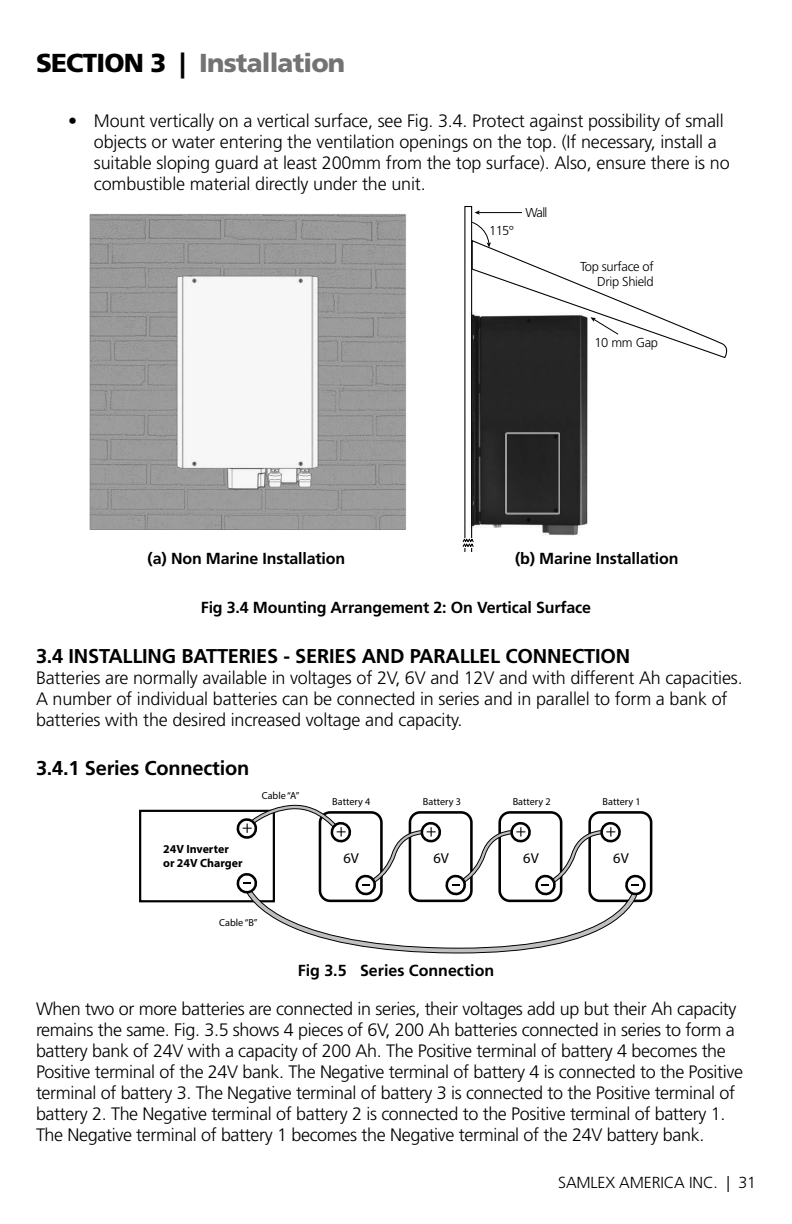
<style>
.page{position:relative;width:792px;height:1224px;background:#fff}
.page>*{position:absolute;margin:0;border:0;box-sizing:border-box;transform-origin:0 0}
.t1{font:900 26px "Frutiger LT Std";letter-spacing:-.03em;color:#737373}
.t2{font:900 26px "Frutiger LT Std";color:#000}
.t3{font:700 20px "Frutiger LT Std";letter-spacing:-.01em;color:#000}
.t4{font:300 18px/21px "Frutiger LT Std";letter-spacing:-.02em;color:#000}
.t5{font:700 16px "Frutiger LT Std";letter-spacing:-.01em;color:#000}
.t6{font:300 16px "Frutiger LT Std";letter-spacing:-.01em;color:#000}
.t7{font:14.4px "Myriad Pro";color:#000}
.t8{font:300 13px/15.6px "Frutiger LT Std";letter-spacing:-.025em;color:#000;text-align:right}
.t9{font:700 12px/14.4px "Myriad Pro";color:#000}
.t10{font:10.2px "Myriad Pro";color:#000}
.s1{color:#000}
</style>
<div class="page">
<img style="left:90px;top:214px;width:317px;height:315px">
<div style="left:588px;top:811px;width:64px;height:91px;border:3px solid #000;border-radius:10px"></div>
<div style="left:139px;top:810px;width:136px;height:92px;border:2px solid #000"></div>
<svg style="left:234px;top:804px;width:413px;height:150px"></svg>
<img style="left:469px;top:359px;width:119px;height:179px">
<svg style="left:472px;top:222px;width:256px;height:137px"></svg>
<hr style="left:478px;top:212px;width:44px;height:1px;background:#000">
<svg style="left:474px;top:210px;width:6px;height:5px"></svg>
<div style="left:464px;top:206px;width:8px;height:348px;border:1px solid #000"></div>
<div style="left:463px;top:552px;width:11px;height:5px;background:#fff"></div>
<svg style="left:462px;top:538px;width:12px;height:10px"></svg>
<div style="left:505px;top:433px;width:55px;height:81px;border:2px solid #bdbdbd"></div>
<h1 class="t2" style="left:36px;top:47px;width:31px">Sectio</h1>
<h1 class="t1" style="left:124px;top:47px;width:223px"><span class="s1">n 3 |</span> Installation</h1>
<p class="t4" style="left:94px;top:111px;width:637px;text-indent:-26px">• Mount vertically on a vertical surface, see Fig. 3.4. Protect against possibility of small objects or water entering the ventilation openings on the top. (If necessary, install a suitable sloping guard at least 200mm from the top surface). Also, ensure there is no combustible material directly under the unit.</p>
<p class="t8" style="left:489px;top:223px;width:26px">115°</p>
<p class="t8" style="left:525px;top:205px;width:24px">Wall</p>
<p class="t8" style="left:580px;top:259px;width:75px">Top surface of<br>Drip Shield</p>
<p class="t8" style="left:594px;top:335px;width:65px">10 mm Gap</p>
<p class="t5" style="left:148px;top:549px;width:199px">(a) Non Marine Installation</p>
<p class="t5" style="left:515px;top:549px;width:165px">(b) Marine Installation</p>
<p class="t5" style="left:201px;top:598px;width:392px">Fig 3.4 Mounting Arrangement 2: On Vertical Surface</p>
<p class="t3" style="left:36px;top:644px;width:596px">3.4 Installing batteries - series and parallel connection</p>
<p class="t4" style="left:36px;top:667px;width:708px">Batteries are normally available in voltages of 2V, 6V and 12V and with different Ah capacities.<br>A number of individual batteries can be connected in series and in parallel to form a bank of batteries with the desired increased voltage and capacity.</p>
<p class="t3" style="left:36px;top:756px;width:215px">3.4.1 Series Connection</p>
<p class="t9" style="left:163px;top:841px;width:81px">24V Inverter or 24V Charger</p>
<p class="t10" style="left:262px;top:789px;width:39px">Cable “A”</p>
<p class="t10" style="left:219px;top:916px;width:40px">Cable “B”</p>
<p class="t10" style="left:332px;top:795px;width:40px">Battery 4</p>
<p class="t10" style="left:423px;top:795px;width:40px">Battery 3</p>
<p class="t7" style="left:344px;top:849px;width:17px">6V</p>
<p class="t7" style="left:434px;top:849px;width:17px">6V</p>
<p class="t10" style="left:513px;top:795px;width:40px">Battery 2</p>
<p class="t7" style="left:523px;top:849px;width:17px">6V</p>
<p class="t10" style="left:603px;top:795px;width:40px">Battery 1</p>
<p class="t7" style="left:613px;top:849px;width:17px">6V</p>
<p class="t5" style="left:298px;top:961px;width:198px">Fig 3.5 Series Connection</p>
<p class="t4" style="left:36px;top:999px;width:709px">When two or more batteries are connected in series, their voltages add up but their Ah capacity remains the same. Fig. 3.5 shows 4 pieces of 6V, 200 Ah batteries connected in series to form a battery bank of 24V with a capacity of 200 Ah. The Positive terminal of battery 4 becomes the Positive terminal of the 24V bank. The Negative terminal of battery 4 is connected to the Positive terminal of battery 3. The Negative terminal of battery 3 is connected to the Positive terminal of battery 2. The Negative terminal of battery 2 is connected to the Positive terminal of battery 1.<br>The Negative terminal of battery 1 becomes the Negative terminal of the 24V battery bank.</p>
<p class="t6" style="left:558px;top:1173px;width:199px">SAMLEX AMERICA INC. | 31</p>
</div>
